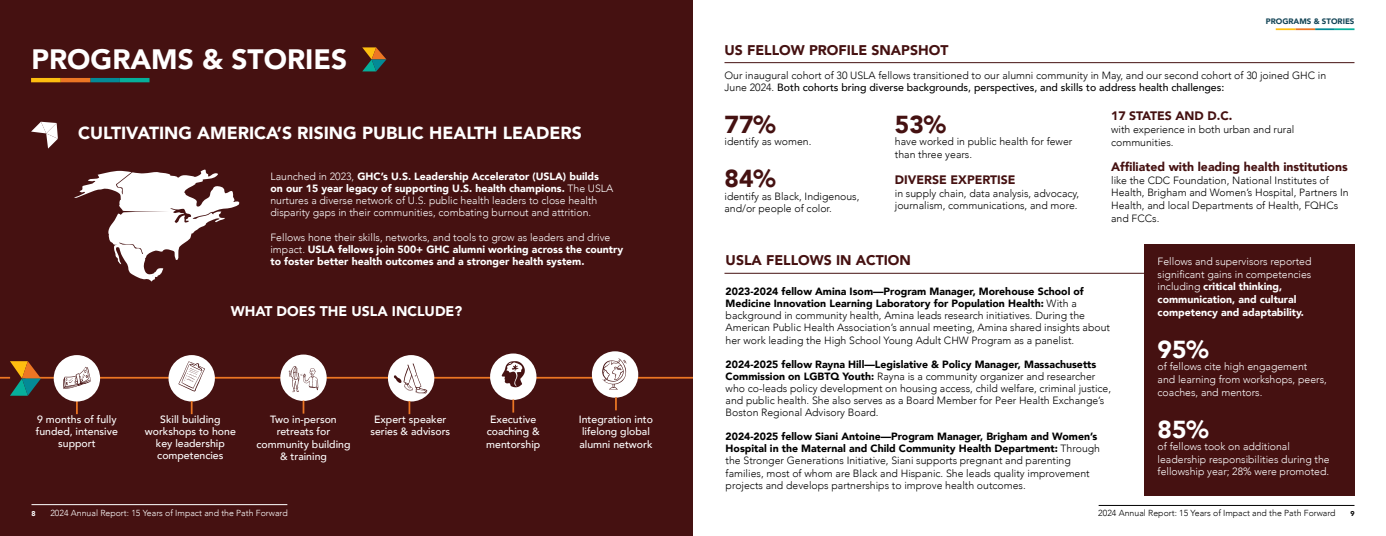
<style>
.page{position:relative;width:1386px;height:536px;background:#fff}
.page>*{position:absolute;margin:0;border:0;box-sizing:border-box;transform-origin:0 0}
.t1{font:900 28px "Avenir";color:#fff}
.t2{font:900 24.5px "Avenir";color:#451111}
.t3{font:900 24.5px "Avenir";color:#fff}
.t4{font:900 17.5px "Avenir";color:#fff}
.t5{font:900 14px "Avenir";color:#451111}
.t6{font:900 14px "Avenir";color:#fff}
.t7{font:900 12.25px "Avenir";color:#451111}
.t8{font:300 10.5px/12.1px "Avenir";color:#000}
.t9{font:300 10.5px/12.6px "Avenir";color:#fff}
.t10{font:500 10.5px/12.6px "Avenir";color:#fff;text-align:center}
.t11{font:900 10.5px/12.1px "Avenir";color:#fff}
.t12{font:300 8.75px "Avenir";color:#000}
.t13{font:300 8.75px "Avenir";color:#fff}
.t14{font:900 7.88px "Avenir";color:#144557}
.t15{font:900 7px "Avenir";color:#000}
.t16{font:900 7px "Avenir";color:#fff}
.s1{font-weight:900}
.s2{font-weight:300}
.s3{font-weight:500}
</style>
<div class="page">
<hr style="left:1099px;top:505px;width:255px;height:1px;background:#000">
<div style="left:0;top:0;width:693px;height:536px;background:#451111"></div>
<svg style="left:362px;top:47px;width:24px;height:24px"></svg>
<hr style="left:120px;top:78px;width:30px;height:4px;background:#06af9b">
<hr style="left:90px;top:78px;width:30px;height:4px;background:#038a96">
<hr style="left:61px;top:78px;width:29px;height:4px;background:#ec7624">
<hr style="left:31px;top:78px;width:30px;height:4px;background:#febe10">
<svg style="left:31px;top:122px;width:27px;height:26px"></svg>
<svg style="left:74px;top:169px;width:165px;height:113px"></svg>
<div style="left:1144px;top:244px;width:210px;height:251px;background:#451111"></div>
<hr style="left:725px;top:273px;width:622px;height:1px;background:#451111">
<hr style="left:724px;top:62px;width:630px;height:1px;background:#451111">
<svg style="left:1335px;top:28px;width:19px;height:2px"></svg>
<hr style="left:1315px;top:28px;width:20px;height:2px;background:#038a96">
<hr style="left:1295px;top:28px;width:20px;height:2px;background:#ec7624">
<svg style="left:1276px;top:28px;width:19px;height:2px"></svg>
<hr style="left:25px;top:377px;width:668px;height:1px;background:#ec7624">
<div style="left:169px;top:355px;width:46px;height:46px;background:#fff;border-radius:50%"></div>
<div style="left:280px;top:354px;width:47px;height:47px;background:#fff;border-radius:50%"></div>
<svg style="left:289px;top:366px;width:29px;height:26px"></svg>
<div style="left:388px;top:355px;width:46px;height:46px;background:#fff;border-radius:50%"></div>
<svg style="left:394px;top:363px;width:33px;height:30px"></svg>
<div style="left:490px;top:353px;width:46px;height:47px;background:#fff;border-radius:50%"></div>
<div style="left:592px;top:351px;width:46px;height:46px;background:#fff;border-radius:50%"></div>
<svg style="left:602px;top:358px;width:24px;height:32px"></svg>
<svg style="left:76px;top:401px;width:2px;height:13px"></svg>
<svg style="left:303px;top:400px;width:1px;height:13px"></svg>
<svg style="left:409px;top:401px;width:1px;height:13px"></svg>
<svg style="left:512px;top:399px;width:2px;height:13px"></svg>
<svg style="left:615px;top:397px;width:2px;height:13px"></svg>
<svg style="left:191px;top:401px;width:2px;height:13px"></svg>
<div style="left:54px;top:355px;width:46px;height:46px;background:#fff;border-radius:50%"></div>
<svg style="left:63px;top:366px;width:28px;height:22px"></svg>
<svg style="left:502px;top:361px;width:23px;height:26px"></svg>
<svg style="left:178px;top:361px;width:27px;height:30px"></svg>
<svg style="left:0;top:361px;width:41px;height:34px"></svg>
<hr style="left:32px;top:504px;width:255px;height:1px;background:#fff">
<h1 class="t1" style="left:32px;top:35px;width:317px">PROGRAMS &amp; STORIES</h1>
<h3 class="t4" style="left:78px;top:118px;width:505px">CULTIVATING AMERICA’S RISING PUBLIC HEALTH LEADERS</h3>
<p class="t9" style="left:270px;top:170px;width:344px;line-height:12.1px">Launched in 2023, <span class="s1">GHC’s U.S. Leadership Accelerator (USLA) builds on our 15 year legacy of supporting U.S. health champions.</span> The USLA nurtures a diverse network of U.S. public health leaders to close health disparity gaps in their communities, combating burnout and attrition.</p>
<p class="t11" style="left:270px;top:230px;width:354px"><span class="s2">Fellows hone their skills, networks, and tools to grow as leaders and drive impact.</span> USLA fellows join 500+ GHC alumni working across the country to foster better health outcomes and a stronger health system.</p>
<h3 class="t6" style="left:231px;top:299px;width:233px">WHAT DOES THE USLA INCLUDE?</h3>
<p class="t10" style="left:36px;top:412px;width:83px;line-height:12.1px">9 months of fully funded, intensive support</p>
<p class="t10" style="left:145px;top:412px;width:93px;line-height:12.1px">Skill building workshops to hone key leadership competencies</p>
<p class="t10" style="left:257px;top:412px;width:95px">Two in-person retreats for community building &amp; training</p>
<p class="t10" style="left:370px;top:412px;width:81px">Expert speaker series &amp; advisors</p>
<p class="t10" style="left:486px;top:412px;width:56px">Executive coaching &amp; mentorship</p>
<p class="t10" style="left:579px;top:412px;width:76px;text-align:left">Integration into lifelong global alumni network</p>
<p class="t16" style="left:32px;top:507px;width:6px">8</p>
<p class="t13" style="left:50px;top:508px;width:239px">2024 Annual Report: 15 Years of Impact and the Path Forward</p>
<p class="t14" style="left:1266px;top:14px;width:90px">PROGRAMS &amp; STORIES</p>
<h3 class="t5" style="left:724px;top:38px;width:225px">US FELLOW PROFILE SNAPSHOT</h3>
<p class="t8" style="left:724px;top:69px;width:603px">Our inaugural cohort of 30 USLA fellows transitioned to our alumni community in May, and our second cohort of 30 joined GHC in<br>June 2024. <span class="s3">Both cohorts bring diverse backgrounds, perspectives, and skills to address health challenges:</span></p>
<h2 class="t2" style="left:895px;top:103px;width:53px">53%</h2>
<p class="t8" style="left:895px;top:135px;width:179px;line-height:12.6px">have worked in public health for fewer than three years.</p>
<p class="t7" style="left:895px;top:169px;width:122px">DIVERSE EXPERTISE</p>
<p class="t8" style="left:895px;top:187px;width:186px;line-height:12.6px">in supply chain, data analysis, advocacy, journalism, communications, and more.</p>
<p class="t7" style="left:1111px;top:105px;width:123px">17 STATES AND D.C.</p>
<p class="t8" style="left:1111px;top:123px;width:185px;line-height:12.6px">with experience in both urban and rural communities.</p>
<p class="t7" style="left:1111px;top:156px;width:238px">Affiliated with leading health institutions</p>
<p class="t8" style="left:1111px;top:174px;width:239px;line-height:12.6px">like the CDC Foundation, National Institutes of Health, Brigham and Women’s Hospital, Partners In Health, and local Departments of Health, FQHCs and FCCs.</p>
<h2 class="t2" style="left:724px;top:103px;width:53px">77%</h2>
<p class="t8" style="left:724px;top:135px;width:88px">identify as women.</p>
<h2 class="t2" style="left:724px;top:158px;width:53px">84%</h2>
<p class="t8" style="left:724px;top:190px;width:137px;line-height:12.6px">identify as Black, Indigenous, and/or people of color.</p>
<h3 class="t5" style="left:726px;top:248px;width:187px">USLA FELLOWS IN ACTION</h3>
<p class="t8" style="left:726px;top:285px;width:386px"><span class="s1">2023-2024 fellow Amina Isom—Program Manager, Morehouse School of Medicine Innovation Learning Laboratory for Population Health:</span> With a background in community health, Amina leads research initiatives. During the American Public Health Association’s annual meeting, Amina shared insights about her work leading the High School Young Adult CHW Program as a panelist.</p>
<p class="t8" style="left:726px;top:358px;width:387px"><span class="s1">2024-2025 fellow Rayna Hill—Legislative &amp; Policy Manager, Massachusetts Commission on LGBTQ Youth:</span> Rayna is a community organizer and researcher who co-leads policy development on housing access, child welfare, criminal justice, and public health. She also serves as a Board Member for Peer Health Exchange’s Boston Regional Advisory Board.</p>
<p class="t8" style="left:726px;top:430px;width:376px"><span class="s1">2024-2025 fellow Siani Antoine—Program Manager, Brigham and Women’s Hospital in the Maternal and Child Community Health Department:</span> Through the Stronger Generations Initiative, Siani supports pregnant and parenting families, most of whom are Black and Hispanic. She leads quality improvement projects and develops partnerships to improve health outcomes.</p>
<p class="t9" style="left:1158px;top:255px;width:155px">Fellows and supervisors reported significant gains in competencies including <span class="s1">critical thinking, communication, and cultural competency and adaptability.</span></p>
<h2 class="t3" style="left:1158px;top:328px;width:53px">95%</h2>
<p class="t9" style="left:1158px;top:360px;width:171px">of fellows cite high engagement and learning from workshops, peers, coaches, and mentors.</p>
<h2 class="t3" style="left:1158px;top:408px;width:53px">85%</h2>
<p class="t9" style="left:1158px;top:440px;width:174px">of fellows took on additional leadership responsibilities during the fellowship year; 28% were promoted.</p>
<p class="t12" style="left:1098px;top:508px;width:239px">2024 Annual Report: 15 Years of Impact and the Path Forward</p>
<p class="t15" style="left:1350px;top:507px;width:6px">9</p>
</div>
